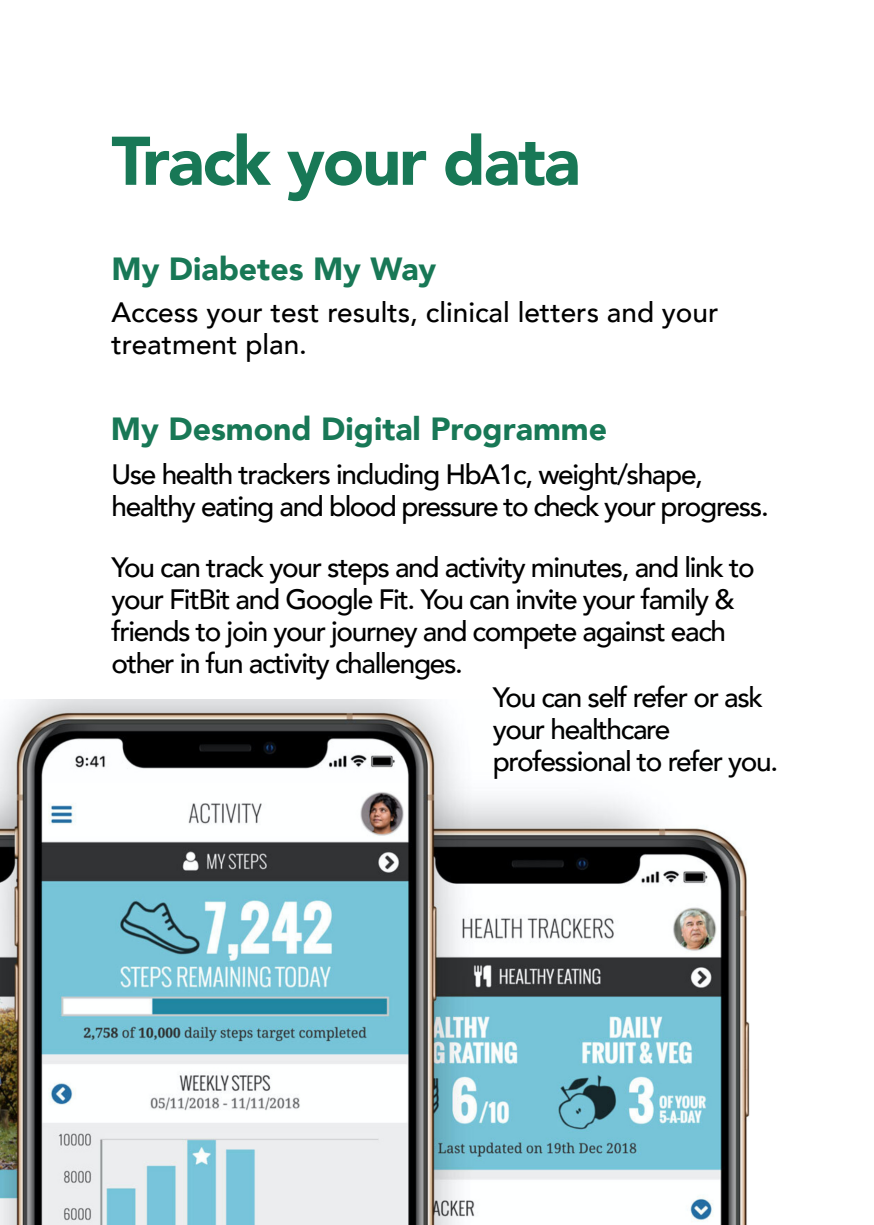
<style>
.page{position:relative;width:874px;height:1225px;background:#fff}
.page>*{position:absolute;margin:0;border:0;box-sizing:border-box;transform-origin:0 0}
.t1{font:900 68px "Avenir";letter-spacing:-.03em;color:#187856}
.t2{font:900 32px "Avenir";color:#187856}
.t3{font:500 28px/32px "Avenir";letter-spacing:-.045em;color:#000}
.t4{font:500 28px/32px "Avenir";color:#000}
</style>
<div class="page">
<img style="left:0;top:699px;width:749px;height:526px">
<h1 class="t1" style="left:111px;top:117px;width:470px">Track your data</h1>
<p class="t2" style="left:111px;top:248px;width:326px">My Diabetes My Way</p>
<p class="t4" style="left:111px;top:296px;width:608px">Access your test results, clinical letters and your treatment plan.</p>
<p class="t2" style="left:111px;top:408px;width:497px">My Desmond Digital Programme</p>
<p class="t3" style="left:111px;top:458px;width:659px">Use health trackers including HbA1c, weight/shape, healthy eating and blood pressure to check your progress.</p>
<p class="t3" style="left:111px;top:552px;width:645px">You can track your steps and activity minutes, and link to your FitBit and Google Fit. You can invite your family &amp; friends to join your journey and compete against each other in fun activity challenges.</p>
<p class="t3" style="left:492px;top:682px;width:287px">You can self refer or ask your healthcare professional to refer you.</p>
</div>
